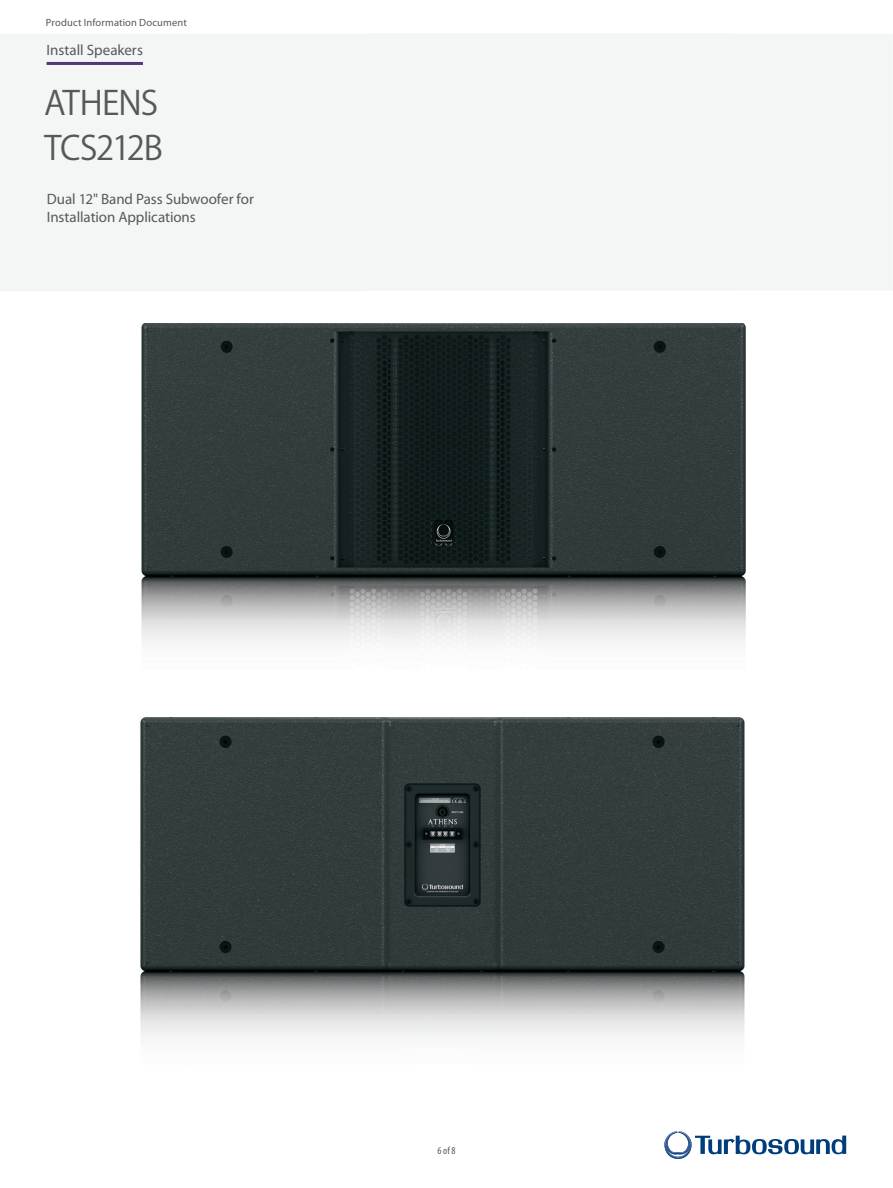
<style>
.page{position:relative;width:893px;height:1188px;background:#fff}
.page>*{position:absolute;margin:0;border:0;box-sizing:border-box;transform-origin:0 0}
.t1{font:33px/44.8px "Koz Go Pro Regular 90 pv RKSJ H";letter-spacing:-.04em;color:#57585a}
.t2{font:15px/18px "Myriad Pro";letter-spacing:-.005em;color:#57585a}
.t3{font:10.5px "Myriad Pro";letter-spacing:.015em;color:#57585a}
.t4{font:condensed 10.5px "Myriad Pro";color:#57585a}
</style>
<div class="page">
<img style="left:735px;top:33px;width:157px;height:1121px">
<img style="left:157px;top:669px;width:579px;height:49px">
<img style="left:141px;top:323px;width:605px;height:346px">
<img style="left:140px;top:718px;width:605px;height:346px">
<svg style="left:664px;top:1131px;width:182px;height:28px"></svg>
<hr style="left:47px;top:62px;width:96px;height:3px;background:#533676">
<p class="t3" style="left:46px;top:18px;width:142px">Product Information Document</p>
<p class="t2" style="left:47px;top:42px;width:98px">Install Speakers</p>
<h1 class="t1" style="left:44px;top:85px;width:120px">ATHENS<br>TCS212B</h1>
<p class="t2" style="left:47px;top:191px;width:209px">Dual 12" Band Pass Subwoofer for<br>Installation Applications</p>
<p class="t4" style="left:437px;top:1147px;width:20px">6 of 8</p>
</div>
